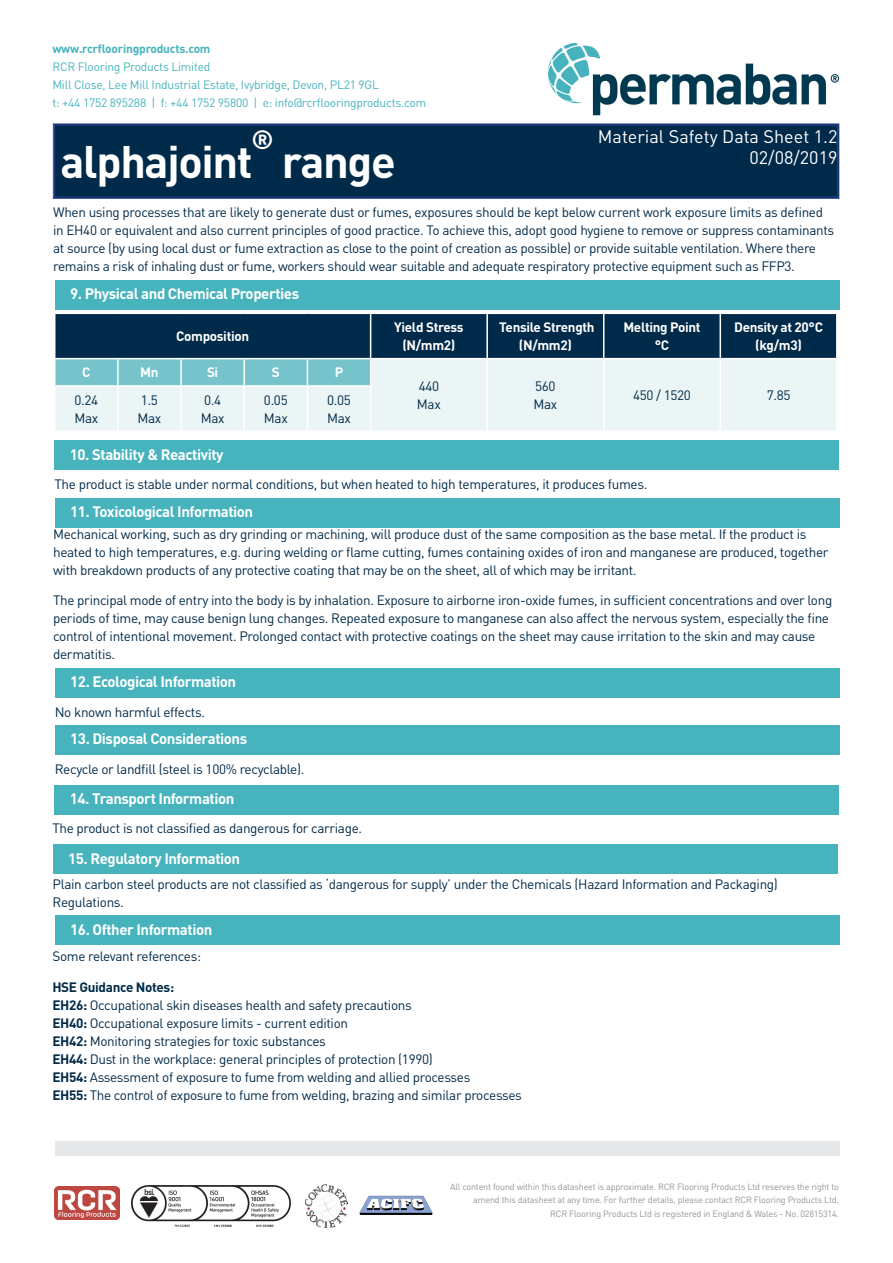
<style>
.page{position:relative;width:893px;height:1263px;background:#fff}
.page>*{position:absolute;margin:0;border:0;box-sizing:border-box;transform-origin:0 0}
.t1{font:700 45px "DIN Pro";letter-spacing:-.03em;color:#fff}
.t2{font:700 26.25px "DIN Pro";color:#fff}
.t3{font:18px/21.6px "DIN Pro";color:#fff;text-align:right}
.t4{font:700 15px "DIN Pro";letter-spacing:-.03em;color:#fff}
.body{font:13.5px/18px "DIN Pro";letter-spacing:-.025em;color:#002a49}
.body-2{font:700 13.5px/18px "DIN Pro";letter-spacing:-.025em;color:#fff;text-align:center}
.t5{font:12px "DIN Pro";letter-spacing:-.02em;color:#47b3bd}
.t6{font:700 12px "DIN Pro";letter-spacing:-.02em;color:#47b3bd}
.t7{font:9px/13.5px "DIN Pro";letter-spacing:-.02em;color:#939598;text-align:right}
.s1{font-weight:700}
</style>
<div class="page">
<img style="left:548px;top:44px;width:290px;height:80px">
<div style="left:53px;top:124px;width:786px;height:75px;background:#002a49"></div>
<div style="left:55px;top:125px;width:783px;height:72px;border:1px solid #253f8e"></div>
<div style="left:55px;top:280px;width:785px;height:30px;background:#47b3bd"></div>
<div style="left:55px;top:386px;width:781px;height:44px;background:#ebf5f6"></div>
<hr style="left:486px;top:386px;width:2px;height:44px;background:#fff">
<svg style="left:55px;top:313px;width:782px;height:73px;background:#4d7488"></svg>
<hr style="left:603px;top:386px;width:1px;height:44px;background:#fff">
<hr style="left:604px;top:358px;width:116px;height:1px;background:#fff">
<hr style="left:719px;top:359px;width:2px;height:27px;background:#fff">
<hr style="left:719px;top:386px;width:2px;height:44px;background:#fff">
<hr style="left:836px;top:359px;width:2px;height:27px;background:#fff">
<hr style="left:720px;top:358px;width:118px;height:1px;background:#fff">
<hr style="left:54px;top:385px;width:64px;height:2px;background:#fff">
<hr style="left:117px;top:387px;width:2px;height:43px;background:#fff">
<hr style="left:118px;top:385px;width:63px;height:2px;background:#fff">
<hr style="left:180px;top:387px;width:2px;height:43px;background:#fff">
<hr style="left:181px;top:385px;width:63px;height:2px;background:#fff">
<hr style="left:244px;top:387px;width:1px;height:43px;background:#fff">
<hr style="left:244px;top:385px;width:63px;height:2px;background:#fff">
<hr style="left:307px;top:387px;width:1px;height:43px;background:#fff">
<hr style="left:370px;top:387px;width:1px;height:43px;background:#fff">
<hr style="left:307px;top:385px;width:64px;height:2px;background:#fff">
<div style="left:54px;top:440px;width:785px;height:30px;background:#47b3bd"></div>
<div style="left:55px;top:498px;width:785px;height:29px;background:#47b3bd"></div>
<div style="left:55px;top:668px;width:785px;height:30px;background:#47b3bd"></div>
<div style="left:55px;top:725px;width:785px;height:30px;background:#47b3bd"></div>
<div style="left:54px;top:785px;width:785px;height:29px;background:#47b3bd"></div>
<div style="left:53px;top:844px;width:785px;height:30px;background:#47b3bd"></div>
<div style="left:55px;top:915px;width:785px;height:30px;background:#47b3bd"></div>
<img style="left:55px;top:1186px;width:64px;height:33px">
<img style="left:131px;top:1186px;width:159px;height:41px">
<img style="left:306px;top:1185px;width:42px;height:42px">
<img style="left:359px;top:1195px;width:74px;height:19px">
<div style="left:55px;top:1141px;width:785px;height:14px;background:#e6e7e9"></div>
<p class="t6" style="left:52px;top:40px;width:160px">www.rcrflooringproducts.com</p>
<p class="t5" style="left:52px;top:58px;width:159px">RCR Flooring Products Limited</p>
<p class="t5" style="left:52px;top:76px;width:328px">Mill Close, Lee Mill Industrial Estate, Ivybridge, Devon, PL21 9GL</p>
<p class="t5" style="left:52px;top:94px;width:375px">t: +44 1752 895288 | f: +44 1752 95800 | e: info@rcrflooringproducts.com</p>
<p class="t1" style="left:61px;top:131px;width:194px">alphajoint</p>
<p class="t3" style="left:598px;top:124px;width:241px">Material Safety Data Sheet 1.2<br>02/08/2019</p>
<p class="t2" style="left:251px;top:122px;width:24px">®</p>
<p class="t1" style="left:282px;top:131px;width:116px">range</p>
<p class="body" style="left:53px;top:203px;width:783px">When using processes that are likely to generate dust or fumes, exposures should be kept below current work exposure limits as defined in EH40 or equivalent and also current principles of good practice. To achieve this, adopt good hygiene to remove or suppress contaminants at source (by using local dust or fume extraction as close to the point of creation as possible) or provide suitable ventilation. Where there remains a risk of inhaling dust or fume, workers should wear suitable and adequate respiratory protective equipment such as FFP3.</p>
<p class="t4" style="left:70px;top:284px;width:230px">9. Physical and Chemical Properties</p>
<p class="body-2" style="left:176px;top:327px;width:75px">Composition</p>
<p class="body-2" style="left:394px;top:318px;width:71px">Yield Stress (N/mm2)</p>
<p class="body-2" style="left:499px;top:318px;width:97px">Tensile Strength (N/mm2)</p>
<p class="body-2" style="left:623px;top:318px;width:79px">Melting Point °C</p>
<p class="body-2" style="left:734px;top:318px;width:90px">Density at 20°C (kg/m3)</p>
<p class="body-2" style="left:82px;top:363px;width:10px">C</p>
<p class="body-2" style="left:140px;top:363px;width:20px">Mn</p>
<p class="body-2" style="left:207px;top:363px;width:13px">Si</p>
<p class="body-2" style="left:272px;top:363px;width:9px">S</p>
<p class="body-2" style="left:335px;top:363px;width:10px">P</p>
<p class="body" style="left:417px;top:377px;width:25px">440<br>Max</p>
<p class="body" style="left:533px;top:377px;width:25px">560<br>Max</p>
<p class="body" style="left:633px;top:386px;width:59px">450 / 1520</p>
<p class="body" style="left:767px;top:386px;width:25px">7.85</p>
<p class="body" style="left:74px;top:390px;width:25px">0.24<br>Max</p>
<p class="body" style="left:138px;top:390px;width:25px">1.5<br>Max</p>
<p class="body" style="left:201px;top:390px;width:25px">0.4<br>Max</p>
<p class="body" style="left:264px;top:390px;width:25px">0.05<br>Max</p>
<p class="body" style="left:327px;top:390px;width:25px">0.05<br>Max</p>
<p class="t4" style="left:70px;top:444px;width:155px">10. Stability &amp; Reactivity</p>
<p class="body" style="left:55px;top:475px;width:594px">The product is stable under normal conditions, but when heated to high temperatures, it produces fumes.</p>
<p class="t4" style="left:70px;top:501px;width:184px">11. Toxicological Information</p>
<p class="body" style="left:53px;top:524px;width:777px">Mechanical working, such as dry grinding or machining, will produce dust of the same composition as the base metal. If the product is heated to high temperatures, e.g. during welding or flame cutting, fumes containing oxides of iron and manganese are produced, together with breakdown products of any protective coating that may be on the sheet, all of which may be irritant.</p>
<p class="body" style="left:53px;top:591px;width:781px">The principal mode of entry into the body is by inhalation. Exposure to airborne iron-oxide fumes, in sufficient concentrations and over long periods of time, may cause benign lung changes. Repeated exposure to manganese can also affect the nervous system, especially the fine control of intentional movement. Prolonged contact with protective coatings on the sheet may cause irritation to the skin and may cause dermatitis.</p>
<p class="t4" style="left:70px;top:672px;width:167px">12. Ecological Information</p>
<p class="body" style="left:55px;top:702px;width:152px">No known harmful effects.</p>
<p class="t4" style="left:70px;top:729px;width:178px">13. Disposal Considerations</p>
<p class="body" style="left:55px;top:759px;width:251px">Recycle or landfill (steel is 100% recyclable).</p>
<p class="t4" style="left:70px;top:788px;width:166px">14. Transport Information</p>
<p class="body" style="left:52px;top:819px;width:311px">The product is not classified as dangerous for carriage.</p>
<p class="t4" style="left:68px;top:848px;width:174px">15. Regulatory Information</p>
<p class="body" style="left:53px;top:874px;width:727px">Plain carbon steel products are not classified as ‘dangerous for supply’ under the Chemicals (Hazard Information and Packaging)<br>Regulations.</p>
<p class="t4" style="left:70px;top:919px;width:144px">16. Ofther Information</p>
<p class="body" style="left:52px;top:946px;width:150px">Some relevant references:</p>
<p class="body" style="left:52px;top:977px;width:471px"><span class="s1">HSE Guidance Notes:<br>EH26:</span> Occupational skin diseases health and safety precautions<br><span class="s1">EH40:</span> Occupational exposure limits - current edition<br><span class="s1">EH42:</span> Monitoring strategies for toxic substances<br><span class="s1">EH44:</span> Dust in the workplace: general principles of protection (1990)<br><span class="s1">EH54:</span> Assessment of exposure to fume from welding and allied processes<br><span class="s1">EH55:</span> The control of exposure to fume from welding, brazing and similar processes</p>
<p class="t7" style="left:450px;top:1179px;width:390px">All content found within this datasheet is approximate. RCR Flooring Products Ltd reserves the right to amend this datasheet at any time. For further details, please contact RCR Flooring Products Ltd.</p>
<p class="t7" style="left:550px;top:1206px;width:290px">RCR Flooring Products Ltd is registered in England &amp; Wales - No. 02815314.</p>
</div>
